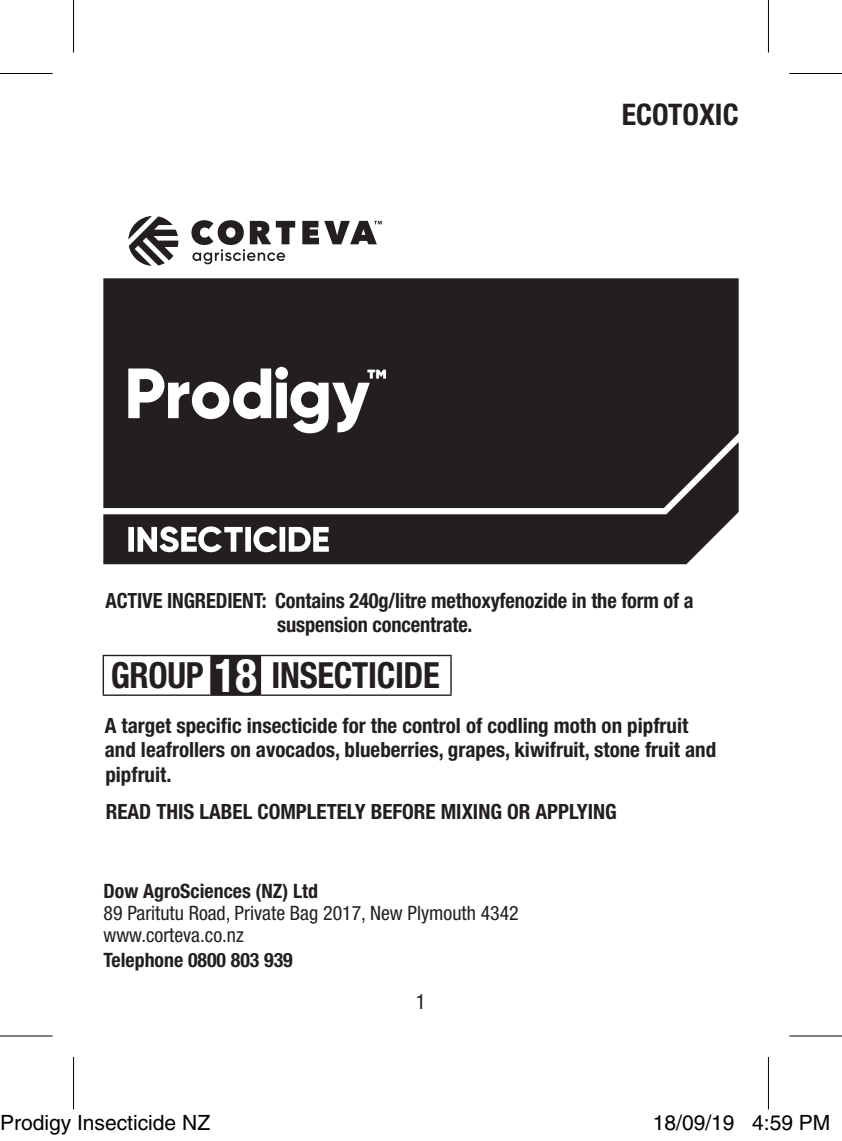
<style>
.page{position:relative;width:842px;height:1141px;background:#fff}
.page>*{position:absolute;margin:0;border:0;box-sizing:border-box;transform-origin:0 0}
.t1{font:700 condensed 36.05px "Helvetica Neue LT Std";letter-spacing:-.01em;color:#231f20;scale:.96 1}
.t2{font:700 condensed 29.75px "Helvetica Neue LT Std";color:#231f20}
.t3{font:700 condensed 21px/24.5px "Helvetica Neue LT Std";color:#231f20}
.t4{font:21px "Helvetica";color:#000}
.t5{font:condensed 21px "Helvetica Neue LT Std";color:#231f20}
.t6{font:condensed 19.95px/21.7px "Helvetica Neue LT Std";color:#231f20}
.t7{font:700 condensed 19.95px "Helvetica Neue LT Std";color:#231f20}
.s1{font-size:46.55px;color:#fff}
</style>
<div class="page">
<div style="left:211px;top:655px;width:49px;height:40px;background:#231f20"></div>
<hr style="left:103px;top:655px;width:108px;height:1px;background:#231f20">
<hr style="left:103px;top:656px;width:1px;height:38px;background:#231f20">
<hr style="left:210px;top:656px;width:2px;height:38px;background:#231f20">
<hr style="left:260px;top:655px;width:191px;height:1px;background:#231f20">
<hr style="left:260px;top:656px;width:1px;height:38px;background:#231f20">
<hr style="left:450px;top:656px;width:1px;height:38px;background:#231f20">
<hr style="left:103px;top:694px;width:108px;height:2px;background:#231f20">
<hr style="left:211px;top:694px;width:49px;height:2px;background:#231f20">
<hr style="left:260px;top:694px;width:191px;height:2px;background:#231f20">
<svg style="left:103px;top:508px;width:635px;height:56px;fill:#231f20"></svg>
<div style="left:103px;top:278px;width:635px;height:230px;background:#231f20"></div>
<svg style="left:128px;top:216px;width:50px;height:50px"></svg>
<svg style="left:302px;top:221px;width:80px;height:23px"></svg>
<svg style="left:191px;top:220px;width:104px;height:44px"></svg>
<svg style="left:0;top:1036px;width:52px;height:1px"></svg>
<svg style="left:789px;top:1036px;width:52px;height:1px"></svg>
<hr style="left:0;top:73px;width:52px;height:1px;background:#000">
<hr style="left:789px;top:73px;width:52px;height:1px;background:#000">
<hr style="left:0;top:1035px;width:52px;height:1px;background:#000">
<hr style="left:789px;top:1035px;width:52px;height:1px;background:#000">
<hr style="left:73px;top:0;width:1px;height:53px;background:#000">
<hr style="left:73px;top:1057px;width:1px;height:52px;background:#000">
<hr style="left:767px;top:0;width:2px;height:53px;background:#000">
<hr style="left:767px;top:1057px;width:2px;height:52px;background:#000">
<div style="left:25px;top:1117px;width:8px;height:13px;border:1px solid #fff;border-radius:50%"></div>
<div style="left:23px;top:1115px;width:12px;height:16px;border:1px solid #fff;border-radius:50%"></div>
<div style="left:78px;top:1117px;width:8px;height:13px;border:1px solid #fff;border-radius:50%"></div>
<div style="left:76px;top:1115px;width:11px;height:16px;border:1px solid #fff;border-radius:50%"></div>
<div style="left:126px;top:1118px;width:12px;height:13px;border:1px solid #fff;border-radius:50%"></div>
<div style="left:128px;top:1120px;width:8px;height:10px;border:1px solid #fff;border-radius:50%"></div>
<div style="left:378px;top:1118px;width:12px;height:13px;border:1px solid #fff;border-radius:50%"></div>
<div style="left:380px;top:1120px;width:8px;height:10px;border:1px solid #fff;border-radius:50%"></div>
<div style="left:425px;top:1118px;width:11px;height:13px;border:1px solid #fff;border-radius:50%"></div>
<div style="left:427px;top:1120px;width:8px;height:10px;border:1px solid #fff;border-radius:50%"></div>
<div style="left:468px;top:1118px;width:12px;height:13px;border:1px solid #fff;border-radius:50%"></div>
<div style="left:470px;top:1120px;width:8px;height:10px;border:1px solid #fff;border-radius:50%"></div>
<div style="left:480px;top:1118px;width:11px;height:13px;border:1px solid #fff;border-radius:50%"></div>
<div style="left:482px;top:1120px;width:7px;height:10px;border:1px solid #fff;border-radius:50%"></div>
<div style="left:684px;top:1117px;width:7px;height:13px;border:1px solid #fff;border-radius:50%"></div>
<div style="left:682px;top:1115px;width:11px;height:16px;border:1px solid #fff;border-radius:50%"></div>
<h2 class="t2" style="left:622px;top:96px;width:118px">ECOTOXIC</h2>
<p class="t3" style="left:277px;top:588px;width:418px;text-indent:-172px">ACTIVE INGREDIENT: Contains 240g/litre methoxyfenozide in the form of a suspension concentrate.</p>
<h1 class="t1" style="left:111px;top:653px;width:344px">GROUP <span class="s1">18</span> INSECTICIDE</h1>
<p class="t3" style="left:105px;top:713px;width:613px">A target specific insecticide for the control of codling moth on pipfruit and leafrollers on avocados, blueberries, grapes, kiwifruit, stone fruit and pipfruit.</p>
<p class="t3" style="left:106px;top:799px;width:512px">READ THIS LABEL COMPLETELY BEFORE MIXING OR APPLYING</p>
<p class="t7" style="left:103px;top:879px;width:216px">Dow AgroSciences (NZ) Ltd</p>
<p class="t6" style="left:103px;top:902px;width:417px">89 Paritutu Road, Private Bag 2017, New Plymouth 4342 www.corteva.co.nz</p>
<p class="t7" style="left:103px;top:947px;width:191px">Telephone 0800 803 939</p>
<p class="t5" style="left:416px;top:989px;width:12px">1</p>
<p class="t4" style="left:0;top:1111px;width:212px">Prodigy Insecticide NZ</p>
<p class="t4" style="left:652px;top:1111px;width:179px">18/09/19 4:59 PM</p>
</div>
